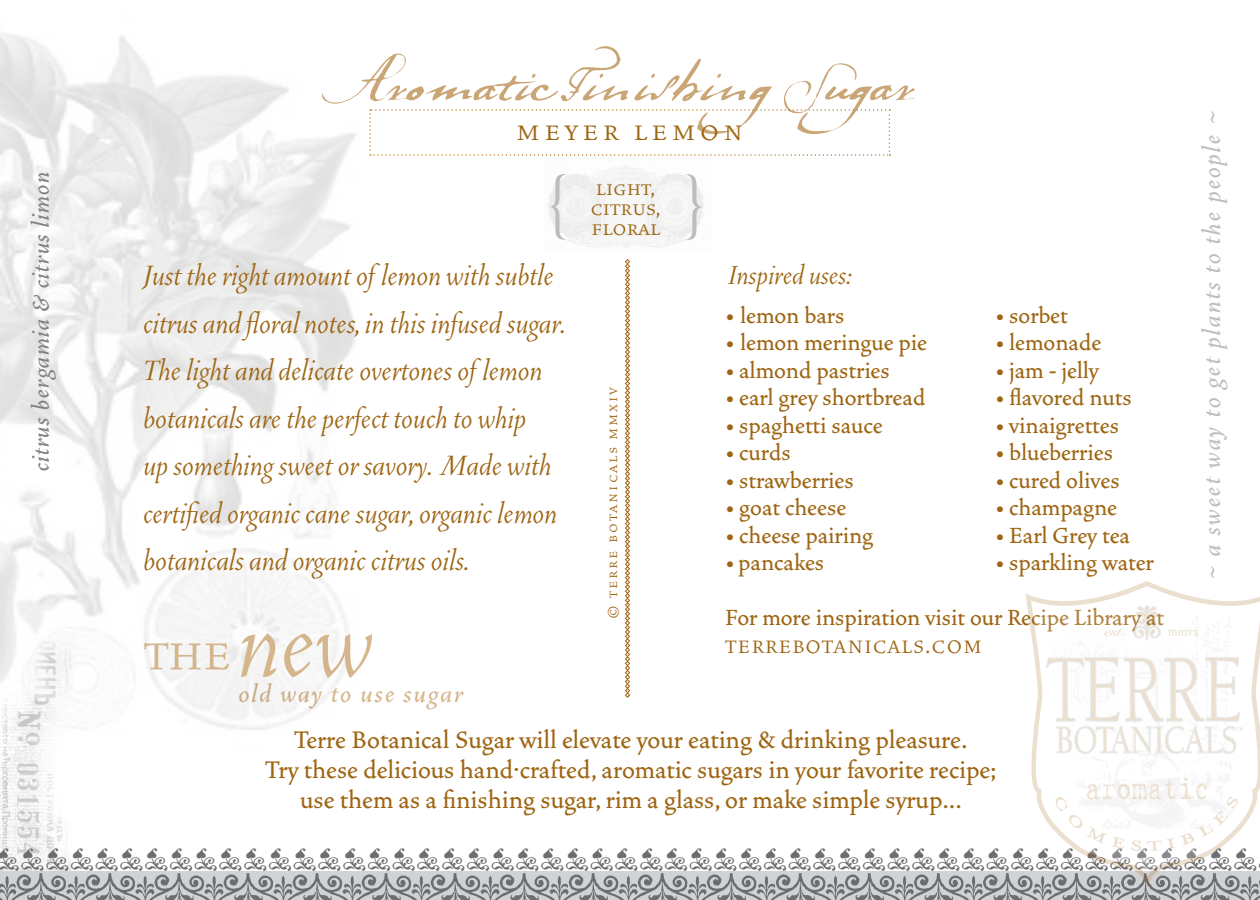
<style>
.page{position:relative;width:1260px;height:900px;background:#fff}
.page>*{position:absolute;margin:0;border:0;box-sizing:border-box;transform-origin:0 0}
.t1{font:italic 300 117.5px "Vendetta";color:#d5b58c}
.t2{font:77.5px "University Roman";color:#bcbdc0}
.t3{font:67.5px "Vendetta Light Petite Caps";color:#d5b58c}
.t4{font:62.5px "La Danse";color:#caa676}
.t5{font:37.5px "Vendetta Light Petite Caps";letter-spacing:.1em;color:#9e6512}
.t6{font:italic 300 35px/47.5px "Vendetta";color:#9e6512}
.t7{font:italic 300 32.5px "Vendetta";color:#9e6512}
.t8{font:500 30px/30px "Vendetta";color:#9e6512;text-align:center}
.t9{font:italic 500 30px "Vendetta";letter-spacing:.06em;color:#bcbdc0}
.t10{font:italic 500 30px "Vendetta";letter-spacing:.06em;color:#d5b58c}
.t11{font:italic 500 28.75px "Vendetta";letter-spacing:.03em;color:#808285}
.t12{font:500 27.5px "Vendetta";color:#9e6512}
.t13{font:27.5px "Dalliance Flourishes";color:#6c6d70}
.t14{font:27.5px "Vendetta Light Small Caps";letter-spacing:.03em;color:#9e6512}
.t15{font:27.5px/20px "Vendetta Light Petite Caps";letter-spacing:-.01em;color:#9e6512}
.t16{font:18.75px "Vendetta Light Petite Caps";letter-spacing:.1em;color:#9e6512}
.s1{font-size:22.5px}
</style>
<div class="page">
<img style="left:0;top:433px;width:125px;height:438px">
<svg style="left:625px;top:259px;width:5px;height:439px"></svg>
<svg style="left:369px;top:109px;width:521px;height:47px"></svg>
<div style="left:0;top:871px;width:1260px;height:29px;background:#d1d2d4"></div>
<svg style="left:0;top:873px;width:1260px;height:27px"></svg>
<svg style="left:1024px;top:581px;width:236px;height:307px"></svg>
<img style="left:1075px;top:614px;width:157px;height:163px">
<img style="left:1053px;top:618px;width:147px;height:39px">
<svg style="left:1045px;top:657px;width:198px;height:114px"></svg>
<svg style="left:1105px;top:628px;width:19px;height:8px"></svg>
<svg style="left:1168px;top:630px;width:31px;height:6px"></svg>
<svg style="left:1133px;top:604px;width:28px;height:36px"></svg>
<svg style="left:1055px;top:777px;width:183px;height:74px"></svg>
<p class="t11" style="left:27px;top:471px;width:302px;rotate:-90deg">citrus bergamia &amp; citrus limon</p>
<p class="t4" style="left:345px;top:41px;width:583px">Aromatic FinishingSugar</p>
<p class="t5" style="left:516px;top:111px;width:229px">meyer lemon</p>
<p class="t2" style="left:546px;top:157px;width:29px">{</p>
<p class="t6" style="left:144px;top:252px;width:425px">Just the right amount of lemon with subtle citrus and floral notes, in this infused sugar.<br>The light and delicate overtones of lemon botanicals are the perfect touch to whip<br>up something sweet or savory. Made with certified organic cane sugar, organic lemon botanicals and organic citrus oils.</p>
<p class="t3" style="left:144px;top:618px;width:90px">the</p>
<p class="t1" style="left:239px;top:585px;width:137px">new</p>
<p class="t10" style="left:239px;top:679px;width:226px">old way to use sugar</p>
<p class="t15" style="left:591px;top:177px;width:72px">light, citrus,</p>
<p class="t15" style="left:591px;top:217px;width:71px">floral</p>
<p class="t16" style="left:603px;top:619px;width:234px;rotate:-90deg">© terre botanicals mmxiv</p>
<p class="t2" style="left:679px;top:158px;width:29px">}</p>
<p class="t7" style="left:729px;top:259px;width:125px">Inspired uses:</p>
<p class="t12" style="left:725px;top:301px;width:121px"><span class="s1">•</span> lemon bars</p>
<p class="t12" style="left:995px;top:301px;width:74px"><span class="s1">•</span> sorbet</p>
<p class="t12" style="left:725px;top:329px;width:203px"><span class="s1">•</span> lemon meringue pie</p>
<p class="t12" style="left:995px;top:329px;width:108px"><span class="s1">•</span> lemonade</p>
<p class="t12" style="left:725px;top:356px;width:166px"><span class="s1">•</span> almond pastries</p>
<p class="t12" style="left:995px;top:356px;width:105px"><span class="s1">•</span> jam - jelly</p>
<p class="t12" style="left:725px;top:384px;width:202px"><span class="s1">•</span> earl grey shortbread</p>
<p class="t12" style="left:995px;top:384px;width:138px"><span class="s1">•</span> flavored nuts</p>
<p class="t12" style="left:725px;top:411px;width:159px"><span class="s1">•</span> spaghetti sauce</p>
<p class="t12" style="left:995px;top:411px;width:125px"><span class="s1">•</span> vinaigrettes</p>
<p class="t12" style="left:725px;top:439px;width:67px"><span class="s1">•</span> curds</p>
<p class="t12" style="left:995px;top:439px;width:119px"><span class="s1">•</span> blueberries</p>
<p class="t12" style="left:725px;top:466px;width:130px"><span class="s1">•</span> strawberries</p>
<p class="t12" style="left:995px;top:466px;width:126px"><span class="s1">•</span> cured olives</p>
<p class="t12" style="left:725px;top:494px;width:123px"><span class="s1">•</span> goat cheese</p>
<p class="t12" style="left:995px;top:494px;width:123px"><span class="s1">•</span> champagne</p>
<p class="t12" style="left:725px;top:521px;width:150px"><span class="s1">•</span> cheese pairing</p>
<p class="t12" style="left:995px;top:521px;width:136px"><span class="s1">•</span> Earl Grey tea</p>
<p class="t12" style="left:725px;top:549px;width:100px"><span class="s1">•</span> pancakes</p>
<p class="t12" style="left:995px;top:549px;width:160px"><span class="s1">•</span> sparkling water</p>
<p class="t12" style="left:725px;top:604px;width:440px">For more inspiration visit our Recipe Library at</p>
<p class="t14" style="left:725px;top:631px;width:258px">terrebotanicals.com</p>
<p class="t8" style="left:265px;top:726px;width:733px">Terre Botanical Sugar will elevate your eating &amp; drinking pleasure.<br>Try these delicious hand·crafted, aromatic sugars in your favorite recipe; use them as a finishing sugar, rim a glass, or make simple syrup...</p>
<p class="t9" style="left:1197px;top:580px;width:472px;rotate:-90deg">~ a sweet way to get plants to the people ~</p>
<p class="t13" style="left:1258px;top:872px;width:1264px;rotate:-180deg">vvvvvvvvvvvvvvvvvvvvvvvvvvvvvvvvvvvvvvvvvvvvvvvvvvv</p>
</div>
